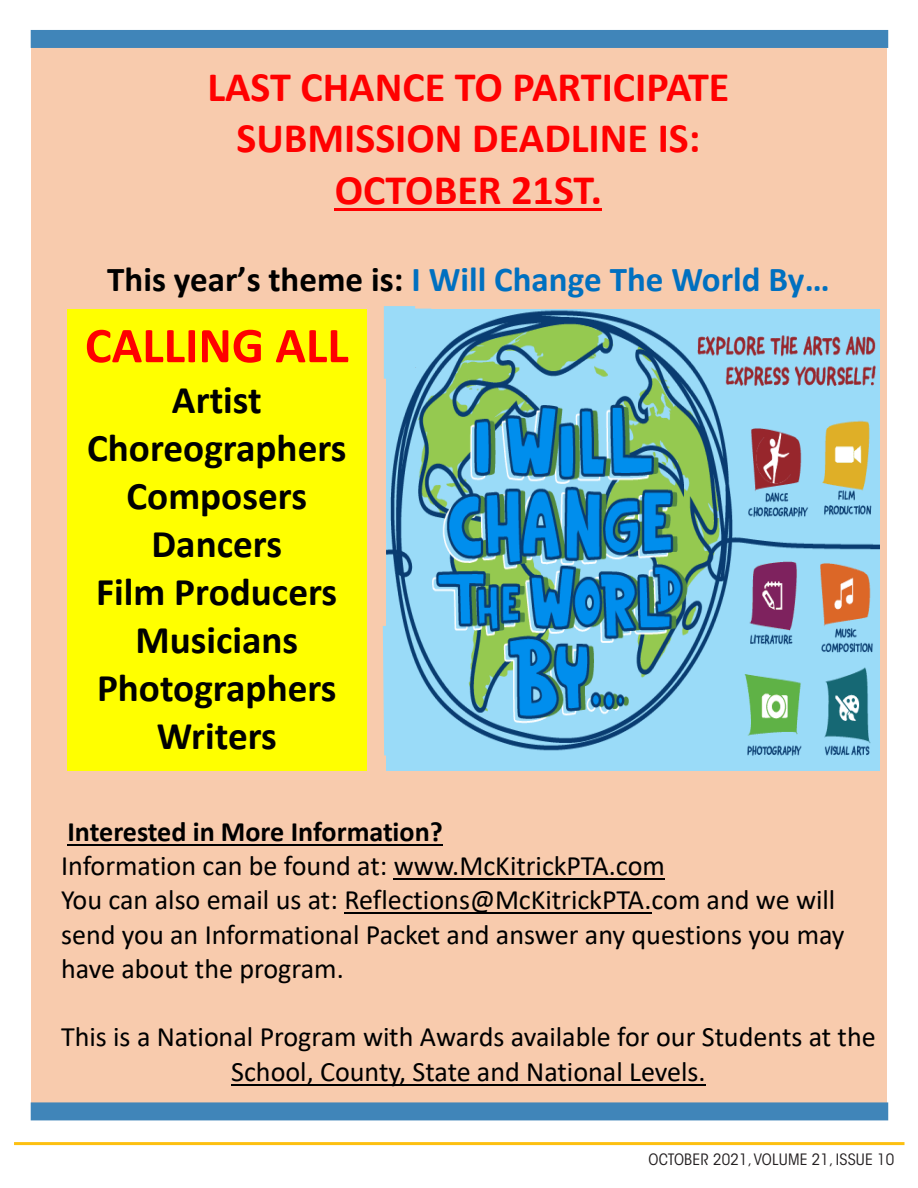
<style>
.page{position:relative;width:918px;height:1188px;background:#fff}
.page>*{position:absolute;margin:0;border:0;box-sizing:border-box;transform-origin:0 0}
.t1{font:700 50.55px "Calibri";color:#f00}
.t2{font:700 42.15px/51.4px "Calibri";color:#f00;text-align:center}
.t3{font:700 39.3px/48px "Calibri";color:#000;text-align:center}
.t4{font:700 34.95px "Calibri";color:#0070c0}
.t5{font:28.05px/34.2px "Calibri";color:#000}
.t6{font:condensed 15.6px "ITC Avant Garde Std";letter-spacing:.01em;color:#231f20;scale:1.05 1}
.s1{color:#000}
.s2{font-weight:700}
</style>
<div class="page">
<hr style="left:14px;top:1142px;width:891px;height:3px;background:#fdc011">
<div style="left:31px;top:48px;width:856px;height:1054px;background:#f8cbad"></div>
<hr style="left:335px;top:208px;width:267px;height:3px;background:#f00">
<hr style="left:67px;top:844px;width:376px;height:2px;background:#000">
<hr style="left:394px;top:878px;width:271px;height:2px;background:#000">
<hr style="left:344px;top:912px;width:307px;height:2px;background:#000">
<hr style="left:231px;top:1084px;width:475px;height:2px;background:#000">
<img style="left:386px;top:309px;width:494px;height:462px">
<div style="left:412px;top:310px;width:18px;height:20px;background:#9adbf8"></div>
<div style="left:411px;top:309px;width:20px;height:23px;border:3px solid #9adbf8"></div>
<svg style="left:381px;top:624px;width:20px;height:133px;background:#a6d8ee"></svg>
<div style="left:385px;top:308px;width:29px;height:69px;background:#9adbf8"></div>
<div style="left:384px;top:306px;width:31px;height:73px;border:3px solid #9adbf8"></div>
<div style="left:386px;top:321px;width:45px;height:46px;background:#9adbf8;border:3px solid #9adbf8;border-radius:7px"></div>
<div style="left:67px;top:309px;width:300px;height:462px;background:#ff0"></div>
<div style="left:31px;top:30px;width:857px;height:18px;background:#4085b9"></div>
<div style="left:31px;top:1102px;width:857px;height:18px;background:#4085b9"></div>
<p class="t2" style="left:207px;top:60px;width:524px">LAST CHANCE TO PARTICIPATE<br>SUBMISSION DEADLINE IS:<br>OCTOBER 21ST.</p>
<p class="t4" style="left:107px;top:255px;width:724px"><span class="s1">This year’s theme is:</span> I Will Change The World By…</p>
<p class="t1" style="left:85px;top:310px;width:265px">CALLING ALL</p>
<p class="t3" style="left:87px;top:375px;width:261px">Artist<br>Choreographers<br>Composers<br>Dancers<br>Film Producers<br>Musicians<br>Photographers<br>Writers</p>
<p class="t5" style="left:61px;top:814px;width:785px"><span class="s2">Interested in More Information?<br></span>Information can be found at: www.McKitrickPTA.com<br>You can also email us at: Reflections@McKitrickPTA.com and we will send you an Informational Packet and answer any questions you may have about the program.</p>
<p class="t5" style="left:61px;top:1019px;width:816px;text-align:center">This is a National Program with Awards available for our Students at the<br>School, County, State and National Levels.</p>
<p class="t6" style="left:649px;top:1150px;width:236px">OCTOBER 2021, VOLUME 21, ISSUE 10</p>
</div>
